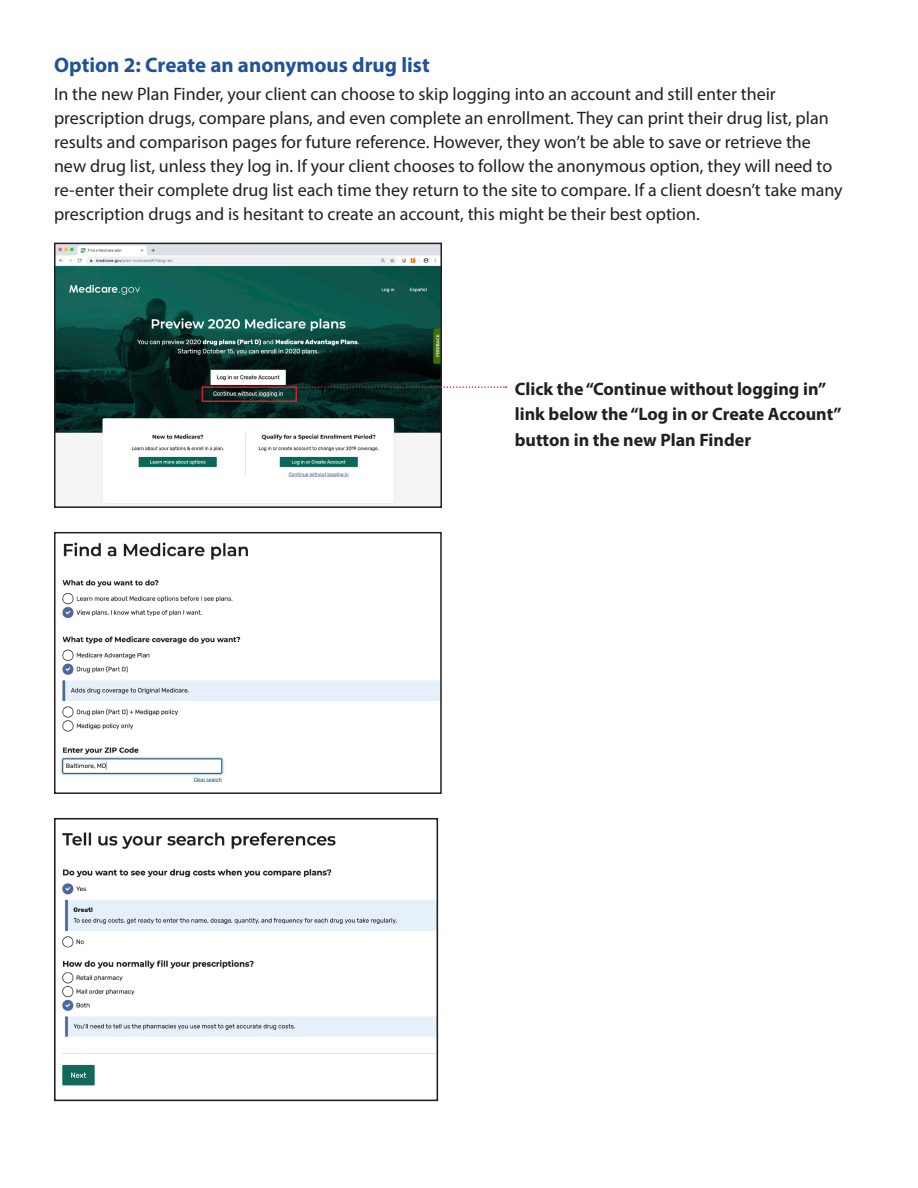
<style>
.page{position:relative;width:918px;height:1188px;background:#fff}
.page>*{position:absolute;margin:0;border:0;box-sizing:border-box;transform-origin:0 0}
.t1{font:700 21px "Myriad Pro";color:#215299}
.t2{font:18px/24px "Myriad Pro";color:#231f20}
.t3{font:700 18px/25.5px "Myriad Pro";color:#231f20}
</style>
<div class="page">
<img style="left:57px;top:246px;width:382px;height:259px">
<div style="left:54px;top:243px;width:388px;height:265px;border:2px solid #231f20"></div>
<img style="left:60px;top:542px;width:380px;height:240px">
<div style="left:54px;top:532px;width:388px;height:262px;border:1px solid #231f20"></div>
<img style="left:62px;top:832px;width:373px;height:254px">
<div style="left:54px;top:818px;width:384px;height:283px;border:2px solid #231f20"></div>
<div style="left:202px;top:386px;width:95px;height:16px;border:2px solid #d1232a"></div>
<svg style="left:291px;top:386px;width:216px;height:2px"></svg>
<p class="t1" style="left:54px;top:51px;width:377px">Option 2: Create an anonymous drug list</p>
<p class="t2" style="left:54px;top:82px;width:790px">In the new Plan Finder, your client can choose to skip logging into an account and still enter their prescription drugs, compare plans, and even complete an enrollment. They can print their drug list, plan results and comparison pages for future reference. However, they won’t be able to save or retrieve the new drug list, unless they log in. If your client chooses to follow the anonymous option, they will need to re-enter their complete drug list each time they return to the site to compare. If a client doesn’t take many prescription drugs and is hesitant to create an account, this might be their best option.</p>
<p class="t3" style="left:515px;top:375px;width:328px">Click the “Continue without logging in” link below the “Log in or Create Account” button in the new Plan Finder</p>
</div>
